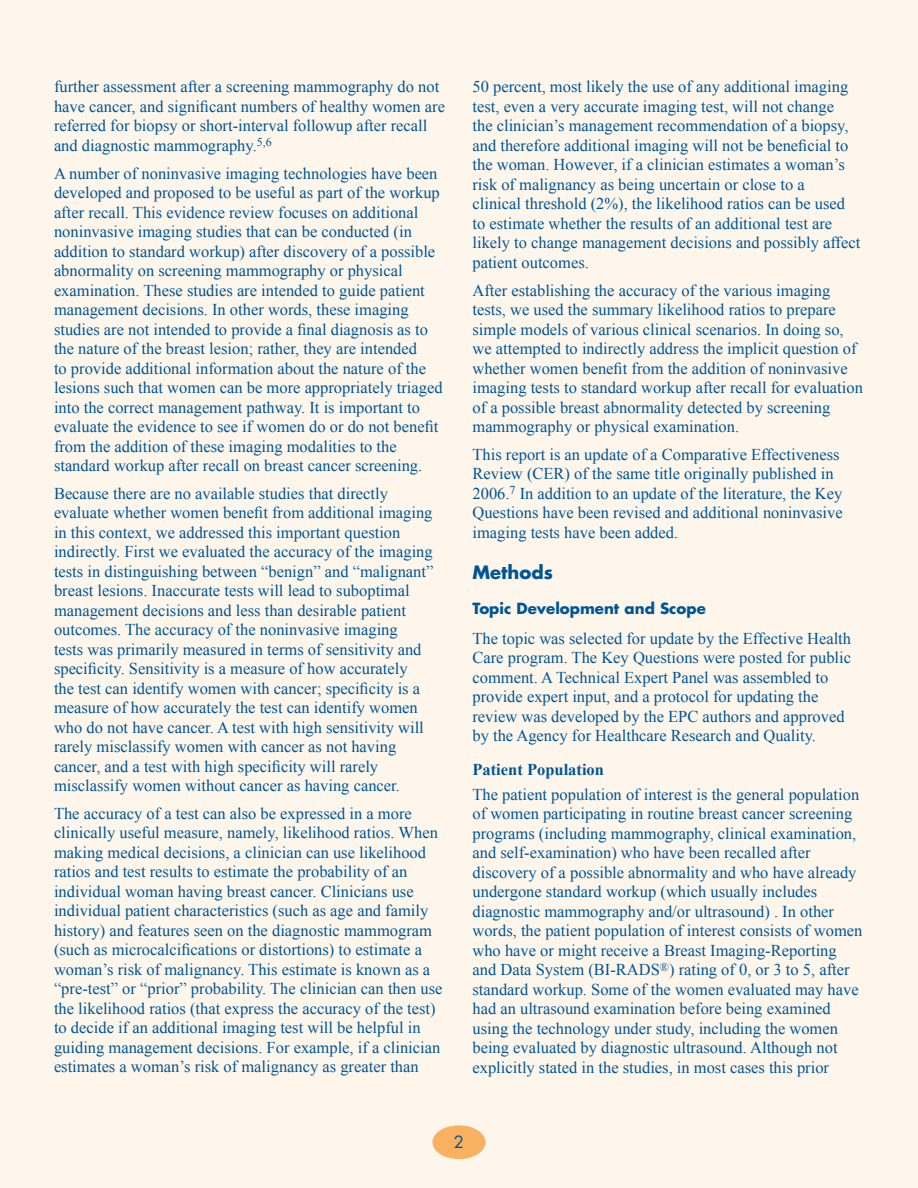
<style>
.page{position:relative;width:918px;height:1188px;background:#fff}
.page>*{position:absolute;margin:0;border:0;box-sizing:border-box;transform-origin:0 0}
.Head_Level_1{font:700 18px "Futura Std";color:#005595}
.Text{font:16.5px/19.5px "Times New Roman";color:#005595}
.Head_Level_3{font:700 16.5px "Times New Roman";color:#005595}
.t1{font:16.5px "Futura Std";color:#005595}
.Head_Level_2{font:700 15px "Futura Std";color:#005595}
</style>
<div class="page">
<div style="left:0;top:0;width:917px;height:1188px;background:#fef6eb"></div>
<div style="left:432px;top:1125px;width:54px;height:34px;background:#fab061;border-radius:50%"></div>
<p class="Text" style="left:54px;top:77px;width:393px">further assessment after a screening mammography do not have cancer, and significant numbers of healthy women are referred for biopsy or short-interval followup after recall and diagnostic mammography.<sup>5,6</sup></p>
<p class="Text" style="left:54px;top:163px;width:390px">A number of noninvasive imaging technologies have been developed and proposed to be useful as part of the workup after recall. This evidence review focuses on additional noninvasive imaging studies that can be conducted (in addition to standard workup) after discovery of a possible abnormality on screening mammography or physical examination. These studies are intended to guide patient management decisions. In other words, these imaging studies are not intended to provide a final diagnosis as to the nature of the breast lesion; rather, they are intended<br>to provide additional information about the nature of the lesions such that women can be more appropriately triaged into the correct management pathway. It is important to evaluate the evidence to see if women do or do not benefit from the addition of these imaging modalities to the standard workup after recall on breast cancer screening.</p>
<p class="Text" style="left:54px;top:483px;width:381px">Because there are no available studies that directly evaluate whether women benefit from additional imaging in this context, we addressed this important question indirectly. First we evaluated the accuracy of the imaging tests in distinguishing between “benign” and “malignant” breast lesions. Inaccurate tests will lead to suboptimal management decisions and less than desirable patient outcomes. The accuracy of the noninvasive imaging<br>tests was primarily measured in terms of sensitivity and specificity. Sensitivity is a measure of how accurately<br>the test can identify women with cancer; specificity is a measure of how accurately the test can identify women who do not have cancer. A test with high sensitivity will rarely misclassify women with cancer as not having cancer, and a test with high specificity will rarely misclassify women without cancer as having cancer.</p>
<p class="Text" style="left:54px;top:803px;width:390px">The accuracy of a test can also be expressed in a more clinically useful measure, namely, likelihood ratios. When making medical decisions, a clinician can use likelihood ratios and test results to estimate the probability of an individual woman having breast cancer. Clinicians use individual patient characteristics (such as age and family history) and features seen on the diagnostic mammogram (such as microcalcifications or distortions) to estimate a woman’s risk of malignancy. This estimate is known as a “pre-test” or “prior” probability. The clinician can then use the likelihood ratios (that express the accuracy of the test) to decide if an additional imaging test will be helpful in guiding management decisions. For example, if a clinician estimates a woman’s risk of malignancy as greater than</p>
<p class="Text" style="left:472px;top:77px;width:389px">50 percent, most likely the use of any additional imaging test, even a very accurate imaging test, will not change<br>the clinician’s management recommendation of a biopsy, and therefore additional imaging will not be beneficial to the woman. However, if a clinician estimates a woman’s risk of malignancy as being uncertain or close to a<br>clinical threshold (2%), the likelihood ratios can be used to estimate whether the results of an additional test are likely to change management decisions and possibly affect patient outcomes.</p>
<p class="Text" style="left:472px;top:280px;width:392px">After establishing the accuracy of the various imaging tests, we used the summary likelihood ratios to prepare simple models of various clinical scenarios. In doing so, we attempted to indirectly address the implicit question of whether women benefit from the addition of noninvasive imaging tests to standard workup after recall for evaluation of a possible breast abnormality detected by screening mammography or physical examination.</p>
<p class="Text" style="left:472px;top:444px;width:372px">This report is an update of a Comparative Effectiveness Review (CER) of the same title originally published in 2006.<sup>7</sup> In addition to an update of the literature, the Key Questions have been revised and additional noninvasive imaging tests have been added.</p>
<p class="Head_Level_1" style="left:472px;top:560px;width:82px">Methods</p>
<p class="Head_Level_2" style="left:472px;top:598px;width:235px">Topic Development and Scope</p>
<p class="Text" style="left:472px;top:628px;width:380px">The topic was selected for update by the Effective Health Care program. The Key Questions were posted for public comment. A Technical Expert Panel was assembled to provide expert input, and a protocol for updating the review was developed by the EPC authors and approved by the Agency for Healthcare Research and Quality.</p>
<p class="Head_Level_3" style="left:472px;top:758px;width:133px">Patient Population</p>
<p class="Text" style="left:472px;top:784px;width:392px">The patient population of interest is the general population of women participating in routine breast cancer screening programs (including mammography, clinical examination, and self-examination) who have been recalled after discovery of a possible abnormality and who have already undergone standard workup (which usually includes diagnostic mammography and/or ultrasound) . In other words, the patient population of interest consists of women who have or might receive a Breast Imaging-Reporting and Data System (BI-RADS<sup>®</sup>) rating of 0, or 3 to 5, after standard workup. Some of the women evaluated may have had an ultrasound examination before being examined using the technology under study, including the women being evaluated by diagnostic ultrasound. Although not explicitly stated in the studies, in most cases this prior</p>
<p class="t1" style="left:454px;top:1131px;width:12px">2</p>
</div>
